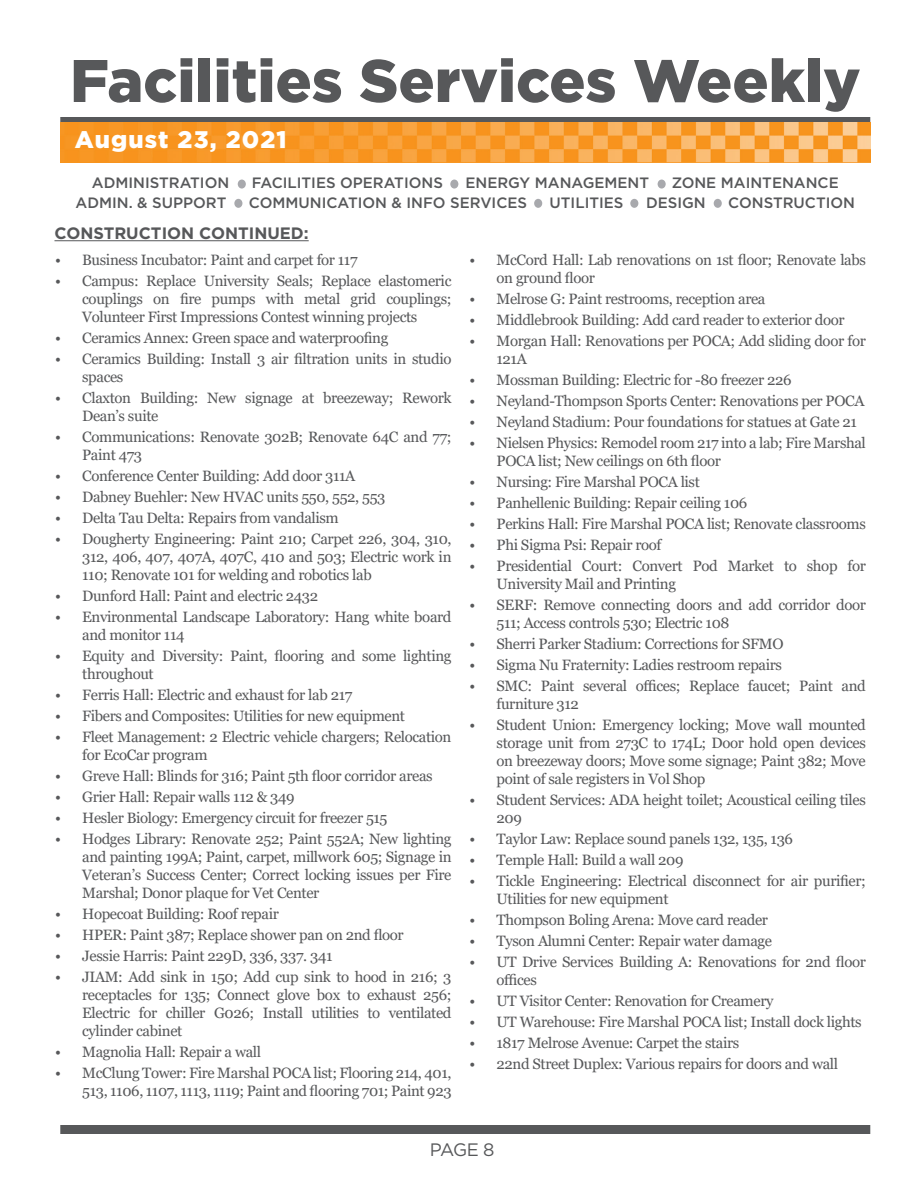
<style>
.page{position:relative;width:918px;height:1188px;background:#fff}
.page>*{position:absolute;margin:0;border:0;box-sizing:border-box;transform-origin:0 0}
.t1{font:900 60px "Gotham";color:#57585a}
.t2{font:900 24px "Gotham";letter-spacing:.05em;color:#fff}
.t3{font:18px "Gotham";color:#57585a}
.t4{font:700 16.5px "Gotham";color:#57585a}
.t5{font:15px/18px "Georgia";letter-spacing:-.025em;color:#57585a}
.t6{font:500 15px "Gotham";color:#57585a}
</style>
<div class="page">
<div style="left:60px;top:1125px;width:810px;height:9px;background:#57585a"></div>
<div style="left:60px;top:117px;width:810px;height:6px;background:#57585a"></div>
<img style="left:60px;top:122px;width:810px;height:40px">
<div style="left:234px;top:199px;width:8px;height:9px;background:#a8a9ad;border-radius:50%"></div>
<div style="left:534px;top:199px;width:8px;height:9px;background:#a8a9ad;border-radius:50%"></div>
<div style="left:450px;top:180px;width:8px;height:9px;background:#a8a9ad;border-radius:50%"></div>
<div style="left:630px;top:199px;width:8px;height:9px;background:#a8a9ad;border-radius:50%"></div>
<div style="left:238px;top:180px;width:8px;height:9px;background:#a8a9ad;border-radius:50%"></div>
<div style="left:714px;top:199px;width:8px;height:9px;background:#a8a9ad;border-radius:50%"></div>
<div style="left:658px;top:180px;width:8px;height:9px;background:#a8a9ad;border-radius:50%"></div>
<hr style="left:54px;top:240px;width:255px;height:1px;background:#57585a">
<p class="t1" style="left:70px;top:39px;width:792px">Facilities Services Weekly</p>
<p class="t2" style="left:75px;top:123px;width:214px">August 23, 2021</p>
<p class="t6" style="left:92px;top:173px;width:139px">ADMINISTRATION</p>
<p class="t6" style="left:252px;top:173px;width:193px">FACILITIES OPERATIONS</p>
<p class="t6" style="left:465px;top:173px;width:185px">ENERGY MANAGEMENT</p>
<p class="t6" style="left:672px;top:173px;width:169px">ZONE MAINTENANCE</p>
<p class="t6" style="left:75px;top:192px;width:152px">ADMIN. &amp; SUPPORT</p>
<p class="t6" style="left:249px;top:192px;width:280px">COMMUNICATION &amp; INFO SERVICES</p>
<p class="t6" style="left:550px;top:192px;width:75px">UTILITIES</p>
<p class="t6" style="left:646px;top:192px;width:61px">DESIGN</p>
<p class="t6" style="left:728px;top:192px;width:128px">CONSTRUCTION</p>
<p class="t4" style="left:54px;top:222px;width:256px">CONSTRUCTION CONTINUED:</p>
<p class="t5" style="left:55px;top:251px;width:304px">• Business Incubator: Paint and carpet for 117</p>
<p class="t5" style="left:82px;top:272px;width:371px;text-align:justify;text-indent:-27px">• Campus: Replace University Seals; Replace elastomeric couplings on fire pumps with metal grid couplings; Volunteer First Impressions Contest winning projects</p>
<p class="t5" style="left:55px;top:329px;width:335px">• Ceramics Annex: Green space and waterproofing</p>
<p class="t5" style="left:82px;top:350px;width:371px;text-indent:-27px">• Ceramics Building: Install 3 air filtration units in studio spaces</p>
<p class="t5" style="left:82px;top:389px;width:371px;text-indent:-27px">• Claxton Building: New signage at breezeway; Rework<br>Dean’s suite</p>
<p class="t5" style="left:82px;top:428px;width:371px;text-indent:-27px">• Communications: Renovate 302B; Renovate 64C and 77;<br>Paint 473</p>
<p class="t5" style="left:55px;top:467px;width:302px">• Conference Center Building: Add door 311A</p>
<p class="t5" style="left:55px;top:488px;width:332px">• Dabney Buehler: New HVAC units 550, 552, 553</p>
<p class="t5" style="left:55px;top:509px;width:285px">• Delta Tau Delta: Repairs from vandalism</p>
<p class="t5" style="left:82px;top:530px;width:371px;text-align:justify;text-indent:-27px">• Dougherty Engineering: Paint 210; Carpet 226, 304, 310, 312, 406, 407, 407A, 407C, 410 and 503; Electric work in 110; Renovate 101 for welding and robotics lab</p>
<p class="t5" style="left:55px;top:587px;width:264px">• Dunford Hall: Paint and electric 2432</p>
<p class="t5" style="left:82px;top:608px;width:371px;text-indent:-27px">• Environmental Landscape Laboratory: Hang white board and monitor 114</p>
<p class="t5" style="left:82px;top:647px;width:371px;text-indent:-27px">• Equity and Diversity: Paint, flooring and some lighting throughout</p>
<p class="t5" style="left:55px;top:686px;width:299px">• Ferris Hall: Electric and exhaust for lab 217</p>
<p class="t5" style="left:55px;top:707px;width:351px">• Fibers and Composites: Utilities for new equipment</p>
<p class="t5" style="left:82px;top:728px;width:371px;text-indent:-27px">• Fleet Management: 2 Electric vehicle chargers; Relocation for EcoCar program</p>
<p class="t5" style="left:55px;top:767px;width:379px">• Greve Hall: Blinds for 316; Paint 5th floor corridor areas</p>
<p class="t5" style="left:55px;top:788px;width:241px">• Grier Hall: Repair walls 112 &amp; 349</p>
<p class="t5" style="left:55px;top:809px;width:334px">• Hesler Biology: Emergency circuit for freezer 515</p>
<p class="t5" style="left:82px;top:830px;width:371px;text-align:justify;text-indent:-27px">• Hodges Library: Renovate 252; Paint 552A; New lighting and painting 199A; Paint, carpet, millwork 605; Signage in Veteran’s Success Center; Correct locking issues per Fire Marshal; Donor plaque for Vet Center</p>
<p class="t5" style="left:55px;top:905px;width:225px">• Hopecoat Building: Roof repair</p>
<p class="t5" style="left:55px;top:926px;width:350px">• HPER: Paint 387; Replace shower pan on 2nd floor</p>
<p class="t5" style="left:55px;top:947px;width:279px">• Jessie Harris: Paint 229D, 336, 337. 341</p>
<p class="t5" style="left:82px;top:968px;width:371px;text-align:justify;text-indent:-27px">• JIAM: Add sink in 150; Add cup sink to hood in 216; 3 receptacles for 135; Connect glove box to exhaust 256; Electric for chiller G026; Install utilities to ventilated cylinder cabinet</p>
<p class="t5" style="left:55px;top:1043px;width:207px">• Magnolia Hall: Repair a wall</p>
<p class="t5" style="left:55px;top:1064px;width:398px;text-align:right">• McClung Tower: Fire Marshal POCA list; Flooring 214, 401,<br>513, 1106, 1107, 1113, 1119; Paint and flooring 701; Paint 923</p>
<p class="t5" style="left:497px;top:251px;width:371px;text-indent:-27px">• McCord Hall: Lab renovations on 1st floor; Renovate labs on ground floor</p>
<p class="t5" style="left:470px;top:290px;width:297px">• Melrose G: Paint restrooms, reception area</p>
<p class="t5" style="left:470px;top:311px;width:377px">• Middlebrook Building: Add card reader to exterior door</p>
<p class="t5" style="left:497px;top:332px;width:371px;text-indent:-27px">• Morgan Hall: Renovations per POCA; Add sliding door for<br>121A</p>
<p class="t5" style="left:470px;top:371px;width:324px">• Mossman Building: Electric for -80 freezer 226</p>
<p class="t5" style="left:470px;top:392px;width:396px">• Neyland-Thompson Sports Center: Renovations per POCA</p>
<p class="t5" style="left:470px;top:413px;width:389px">• Neyland Stadium: Pour foundations for statues at Gate 21</p>
<p class="t5" style="left:497px;top:434px;width:371px;text-indent:-27px">• Nielsen Physics: Remodel room 217 into a lab; Fire Marshal<br>POCA list; New ceilings on 6th floor</p>
<p class="t5" style="left:470px;top:473px;width:232px">• Nursing: Fire Marshal POCA list</p>
<p class="t5" style="left:470px;top:494px;width:279px">• Panhellenic Building: Repair ceiling 106</p>
<p class="t5" style="left:470px;top:515px;width:398px">• Perkins Hall: Fire Marshal POCA list; Renovate classrooms</p>
<p class="t5" style="left:470px;top:536px;width:193px">• Phi Sigma Psi: Repair roof</p>
<p class="t5" style="left:497px;top:557px;width:371px;text-indent:-27px">• Presidential Court: Convert Pod Market to shop for<br>University Mail and Printing</p>
<p class="t5" style="left:497px;top:596px;width:371px;text-indent:-27px">• SERF: Remove connecting doors and add corridor door<br>511; Access controls 530; Electric 108</p>
<p class="t5" style="left:470px;top:635px;width:316px">• Sherri Parker Stadium: Corrections for SFMO</p>
<p class="t5" style="left:470px;top:656px;width:314px">• Sigma Nu Fraternity: Ladies restroom repairs</p>
<p class="t5" style="left:497px;top:677px;width:371px;text-indent:-27px">• SMC: Paint several offices; Replace faucet; Paint and furniture 312</p>
<p class="t5" style="left:497px;top:716px;width:371px;text-align:justify;text-indent:-27px">• Student Union: Emergency locking; Move wall mounted storage unit from 273C to 174L; Door hold open devices on breezeway doors; Move some signage; Paint 382; Move point of sale registers in Vol Shop</p>
<p class="t5" style="left:497px;top:791px;width:371px;text-indent:-27px">• Student Services: ADA height toilet; Acoustical ceiling tiles<br>209</p>
<p class="t5" style="left:470px;top:830px;width:325px">• Taylor Law: Replace sound panels 132, 135, 136</p>
<p class="t5" style="left:470px;top:851px;width:216px">• Temple Hall: Build a wall 209</p>
<p class="t5" style="left:497px;top:872px;width:371px;text-indent:-27px">• Tickle Engineering: Electrical disconnect for air purifier;<br>Utilities for new equipment</p>
<p class="t5" style="left:470px;top:911px;width:300px">• Thompson Boling Arena: Move card reader</p>
<p class="t5" style="left:470px;top:932px;width:304px">• Tyson Alumni Center: Repair water damage</p>
<p class="t5" style="left:497px;top:953px;width:371px;text-indent:-27px">• UT Drive Services Building A: Renovations for 2nd floor offices</p>
<p class="t5" style="left:470px;top:992px;width:305px">• UT Visitor Center: Renovation for Creamery</p>
<p class="t5" style="left:470px;top:1013px;width:394px">• UT Warehouse: Fire Marshal POCA list; Install dock lights</p>
<p class="t5" style="left:470px;top:1034px;width:271px">• 1817 Melrose Avenue: Carpet the stairs</p>
<p class="t5" style="left:470px;top:1055px;width:370px">• 22nd Street Duplex: Various repairs for doors and wall</p>
<p class="t3" style="left:430px;top:1138px;width:66px">PAGE 8</p>
</div>
